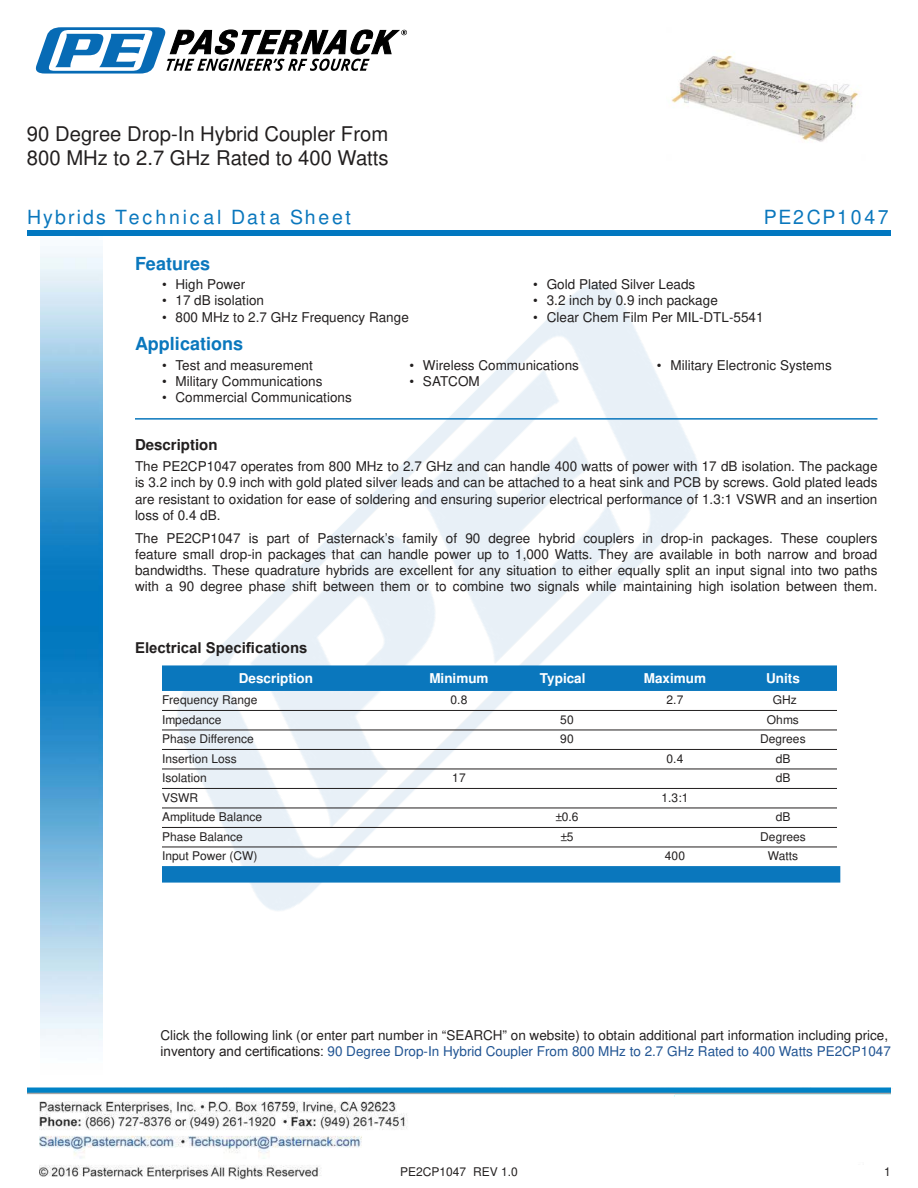
<style>
.page{position:relative;width:918px;height:1188px;background:#fff}
.page>*{position:absolute;margin:0;border:0;box-sizing:border-box;transform-origin:0 0}
.t1{font:20.25px/24.3px "Arial";color:#221f1f}
.t2{font:900 19.5px "Arial";letter-spacing:.14em;color:#0a77bd}
.t3{font:900 19.5px "Arial";letter-spacing:.115em;color:#0a77bd}
.t4{font:700 18px "Arial";color:#0a77bd}
.t5{font:700 15px "Arial";color:#221f1f}
.t6{font:13.5px/16.2px "Arial";color:#221f1f;text-align:justify}
.t7{font:700 13.5px "Arial";color:#fff}
.t8{font:12px "Arial";color:#221f1f}
.s1{color:#1f5392}
</style>
<div class="page">
<img style="left:39px;top:1101px;width:369px;height:79px">
<img style="left:102px;top:246px;width:719px;height:724px">
<img style="left:27px;top:1088px;width:864px;height:9px">
<img style="left:40px;top:246px;width:62px;height:795px">
<svg style="left:35px;top:27px;width:372px;height:47px"></svg>
<div style="left:27px;top:230px;width:864px;height:6px;background:#0177c0"></div>
<hr style="left:135px;top:418px;width:743px;height:2px;background:#0a77bd">
<div style="left:162px;top:665px;width:675px;height:26px;background:#0a77bd"></div>
<hr style="left:162px;top:710px;width:675px;height:1px;background:#221f1f">
<hr style="left:162px;top:730px;width:675px;height:1px;background:#221f1f">
<hr style="left:162px;top:749px;width:675px;height:1px;background:#221f1f">
<hr style="left:162px;top:769px;width:675px;height:1px;background:#221f1f">
<hr style="left:162px;top:788px;width:675px;height:1px;background:#221f1f">
<hr style="left:162px;top:808px;width:675px;height:1px;background:#221f1f">
<hr style="left:162px;top:827px;width:675px;height:1px;background:#221f1f">
<hr style="left:162px;top:847px;width:675px;height:1px;background:#221f1f">
<div style="left:162px;top:866px;width:678px;height:17px;background:#0a77bd"></div>
<img style="left:672px;top:55px;width:187px;height:87px">
<h1 class="t1" style="left:27px;top:123px;width:363px">90 Degree Drop-In Hybrid Coupler From<br>800 MHz to 2.7 GHz Rated to 400 Watts</h1>
<h2 class="t2" style="left:27px;top:209px;width:326px">Hybrids Technical Data Sheet</h2>
<h3 class="t4" style="left:135px;top:256px;width:77px">Features</h3>
<p class="t6" style="left:162px;top:278px;width:85px">• High Power</p>
<p class="t6" style="left:162px;top:294px;width:104px">• 17 dB isolation</p>
<p class="t6" style="left:162px;top:310px;width:248px">• 800 MHz to 2.7 GHz Frequency Range</p>
<h2 class="t3" style="left:764px;top:209px;width:126px">PE2CP1047</h2>
<p class="t6" style="left:533px;top:278px;width:164px">• Gold Plated Silver Leads</p>
<p class="t6" style="left:533px;top:294px;width:186px">• 3.2 inch by 0.9 inch package</p>
<p class="t6" style="left:533px;top:310px;width:232px">• Clear Chem Film Per MIL-DTL-5541</p>
<h3 class="t4" style="left:135px;top:337px;width:110px">Applications</h3>
<p class="t6" style="left:162px;top:358px;width:152px">• Test and measurement</p>
<p class="t6" style="left:162px;top:374px;width:162px">• Military Communications</p>
<p class="t6" style="left:162px;top:390px;width:191px">• Commercial Communications</p>
<p class="t6" style="left:409px;top:358px;width:171px">• Wireless Communications</p>
<p class="t6" style="left:409px;top:374px;width:72px">• SATCOM</p>
<p class="t6" style="left:657px;top:358px;width:176px">• Military Electronic Systems</p>
<p class="t5" style="left:135px;top:438px;width:84px">Description</p>
<p class="t6" style="left:135px;top:460px;width:744px">The PE2CP1047 operates from 800 MHz to 2.7 GHz and can handle 400 watts of power with 17 dB isolation. The package is 3.2 inch by 0.9 inch with gold plated silver leads and can be attached to a heat sink and PCB by screws. Gold plated leads are resistant to oxidation for ease of soldering and ensuring superior electrical performance of 1.3:1 VSWR and an insertion loss of 0.4 dB.</p>
<p class="t6" style="left:135px;top:531px;width:744px">The PE2CP1047 is part of Pasternack’s family of 90 degree hybrid couplers in drop-in packages. These couplers feature small drop-in packages that can handle power up to 1,000 Watts. They are available in both narrow and broad bandwidths. These quadrature hybrids are excellent for any situation to either equally split an input signal into two paths with a 90 degree phase shift between them or to combine two signals while maintaining high isolation between them.</p>
<p class="t5" style="left:135px;top:638px;width:174px">Electrical Speci昀椀cations</p>
<p class="t7" style="left:239px;top:673px;width:76px">Description</p>
<p class="t7" style="left:429px;top:673px;width:61px">Minimum</p>
<p class="t7" style="left:540px;top:673px;width:47px">Typical</p>
<p class="t7" style="left:644px;top:673px;width:64px">Maximum</p>
<p class="t7" style="left:766px;top:673px;width:35px">Units</p>
<p class="t8" style="left:162px;top:696px;width:97px">Frequency Range</p>
<p class="t8" style="left:451px;top:696px;width:18px">0.8</p>
<p class="t8" style="left:667px;top:696px;width:18px">2.7</p>
<p class="t8" style="left:773px;top:696px;width:25px">GHz</p>
<p class="t8" style="left:162px;top:715px;width:61px">Impedance</p>
<p class="t8" style="left:560px;top:715px;width:15px">50</p>
<p class="t8" style="left:767px;top:715px;width:34px">Ohms</p>
<p class="t8" style="left:162px;top:735px;width:93px">Phase Difference</p>
<p class="t8" style="left:560px;top:735px;width:15px">90</p>
<p class="t8" style="left:760px;top:735px;width:47px">Degrees</p>
<p class="t8" style="left:162px;top:754px;width:76px">Insertion Loss</p>
<p class="t8" style="left:667px;top:754px;width:18px">0.4</p>
<p class="t8" style="left:776px;top:754px;width:16px">dB</p>
<p class="t8" style="left:162px;top:774px;width:46px">Isolation</p>
<p class="t8" style="left:452px;top:774px;width:15px">17</p>
<p class="t8" style="left:776px;top:774px;width:16px">dB</p>
<p class="t8" style="left:162px;top:793px;width:37px">VSWR</p>
<p class="t8" style="left:662px;top:793px;width:28px">1.3:1</p>
<p class="t8" style="left:162px;top:813px;width:102px">Amplitude Balance</p>
<p class="t8" style="left:555px;top:813px;width:25px">±0.6</p>
<p class="t8" style="left:776px;top:813px;width:16px">dB</p>
<p class="t8" style="left:162px;top:832px;width:82px">Phase Balance</p>
<p class="t8" style="left:560px;top:832px;width:15px">±5</p>
<p class="t8" style="left:760px;top:832px;width:47px">Degrees</p>
<p class="t8" style="left:162px;top:852px;width:97px">Input Power (CW)</p>
<p class="t8" style="left:665px;top:852px;width:22px">400</p>
<p class="t8" style="left:768px;top:852px;width:32px">Watts</p>
<p class="t6" style="left:160px;top:1029px;width:732px">Click the following link (or enter part number in “SEARCH” on website) to obtain additional part information including price, inventory and certi昀椀cations: <span class="s1">90 Degree Drop-In Hybrid Coupler From 800 MHz to 2.7 GHz Rated to 400 Watts PE2CP1047</span></p>
<p class="t8" style="left:400px;top:1167px;width:119px">PE2CP1047 REV 1.0</p>
<p class="t8" style="left:884px;top:1167px;width:8px">1</p>
</div>
